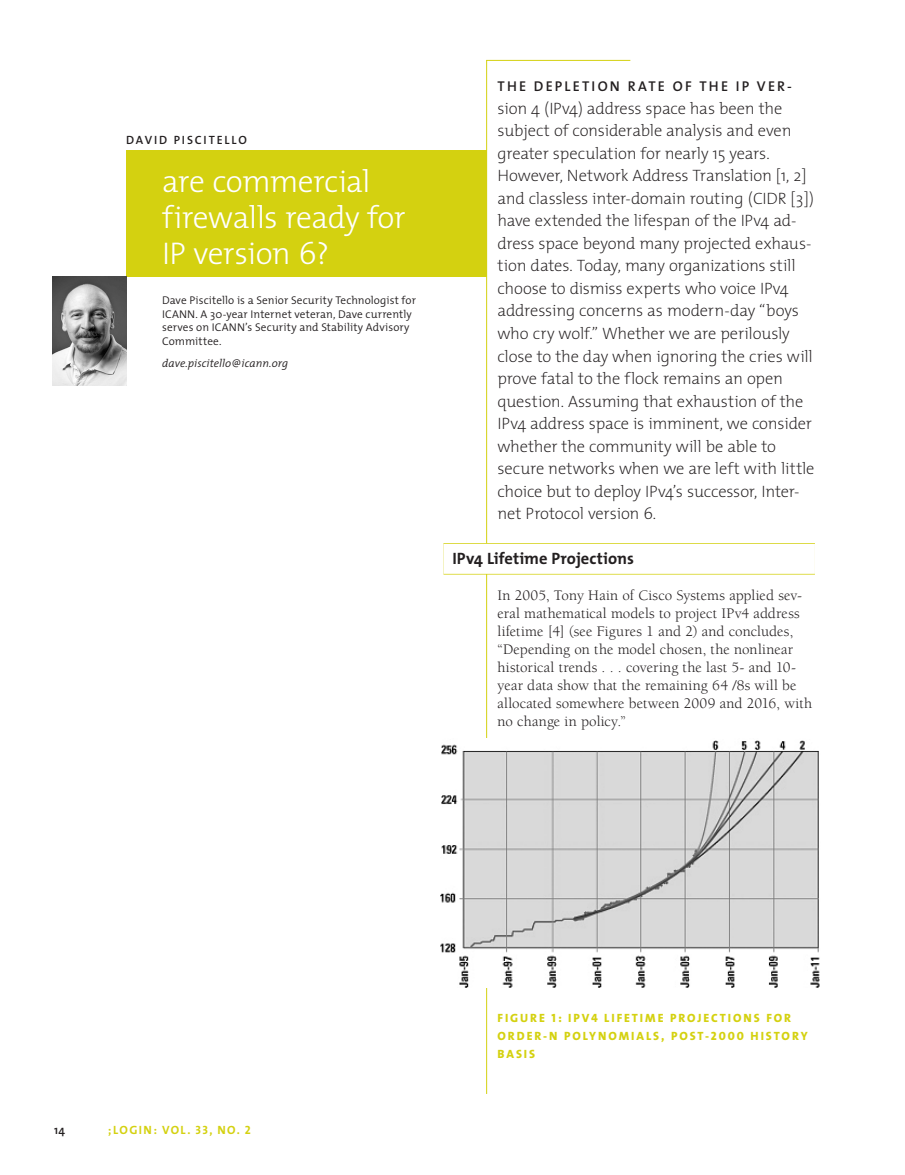
<style>
.page{position:relative;width:905px;height:1175px;background:#fff}
.page>*{position:absolute;margin:0;border:0;box-sizing:border-box;transform-origin:0 0}
.Article_Title{font:300 31.5px/36px "The Mix";letter-spacing:-.02em;color:#fff}
._2__Body_Intro{font:200 16.5px/22.5px "The Mix";letter-spacing:-.01em;color:#231f20}
._1__Head_1_Opener{font:700 16.5px "The Mix";color:#231f20}
._2_Body_2b{font:15px/18px "Berkeley";letter-spacing:.005em;color:#231f20}
._2__Body_Intro-2{font:600 14.25px "The Mix";letter-spacing:.155em;color:#231f20}
._3__Caption{font:12px/18px "The Mix Extra Bold Caps";letter-spacing:.165em;color:#d4d110}
.t1{font:12px "The Mix Bold Caps";color:#d4d110}
.Article_Authors{font:12px "The Mix Semi Bold Caps";letter-spacing:.155em;color:#231f20}
.t2{font:600 12px "The Mix";color:#231f20}
.Article_Author_Bio{font:300 11.25px/13.5px "The Mix";letter-spacing:.005em;color:#231f20}
.Article_Author_E-Mai{font:italic 300 11.25px "The Mix";letter-spacing:.005em;color:#231f20}
</style>
<div class="page">
<div style="left:126px;top:150px;width:360px;height:126px;background:#d4d110"></div>
<hr style="left:486px;top:60px;width:144px;height:1px;background:#d4d110">
<hr style="left:486px;top:60px;width:1px;height:1034px;background:#d4d110">
<div style="left:443px;top:543px;width:371px;height:31px;background:#dddb47"></div>
<div style="left:443px;top:544px;width:371px;height:30px;background:#fff"></div>
<img style="left:440px;top:738px;width:380px;height:249px">
<img style="left:52px;top:276px;width:74px;height:109px">
<p class="Article_Authors" style="left:126px;top:130px;width:121px">DAVI D PI SCI TELLO</p>
<p class="Article_Title" style="left:162px;top:162px;width:245px">are commercial firewalls ready for<br>IP version 6?</p>
<p class="Article_Author_Bio" style="left:162px;top:293px;width:255px">Dave Piscitello is a Senior Security Technologist for ICANN. A 30-year Internet veteran, Dave currently serves on ICANN’s Security and Stability Advisory Committee.</p>
<p class="Article_Author_E-Mai" style="left:162px;top:354px;width:127px">dave.piscitello@icann.org</p>
<p class="_2__Body_Intro-2" style="left:497px;top:75px;width:296px">THE DEPLETI ON RATE OF THE IP VER-</p>
<p class="_2__Body_Intro" style="left:497px;top:96px;width:318px">sion 4 (IPv4) address space has been the subject of considerable analysis and even greater speculation for nearly 15 years.<br>However, Network Address Translation [1, 2] and classless inter-domain routing (CIDR [3]) have extended the lifespan of the IPv4 ad&shy;dress space beyond many projected exhaus&shy;tion dates. Today, many organizations still choose to dismiss experts who voice IPv4 addressing concerns as modern-day “boys who cry wolf.” Whether we are perilously close to the day when ignoring the cries will prove fatal to the flock remains an open question. Assuming that exhaustion of the IPv4 address space is imminent, we consider whether the community will be able to secure networks when we are left with little choice but to deploy IPv4’s successor, Inter&shy;net Protocol version 6.</p>
<p class="_1__Head_1_Opener" style="left:452px;top:544px;width:183px">IPv4 Lifetime Projections</p>
<p class="_2_Body_2b" style="left:497px;top:586px;width:316px">In 2005, Tony Hain of Cisco Systems applied sev&shy;eral mathematical models to project IPv4 address lifetime [4] (see Figures 1 and 2) and concludes, “Depending on the model chosen, the nonlinear historical trends . . . covering the last 5- and 10- year data show that the remaining 64 /8s will be allocated somewhere between 2009 and 2016, with no change in policy.”</p>
<p class="t2" style="left:54px;top:1120px;width:9px">14</p>
<p class="t1" style="left:108px;top:1120px;width:14px">;LOGIN</p>
<p class="t1" style="left:154px;top:1120px;width:18px">: VOL</p>
<p class="t1" style="left:187px;top:1120px;width:65px">. 33, NO. 2</p>
<p class="_3__Caption" style="left:497px;top:1008px;width:311px">FIGURE 1: I PV4 L IF ETIME PROJECTIONS F OR<br>O RDER-N POLYNOMIALS, POST-2000 HISTORY<br>BASIS</p>
</div>
